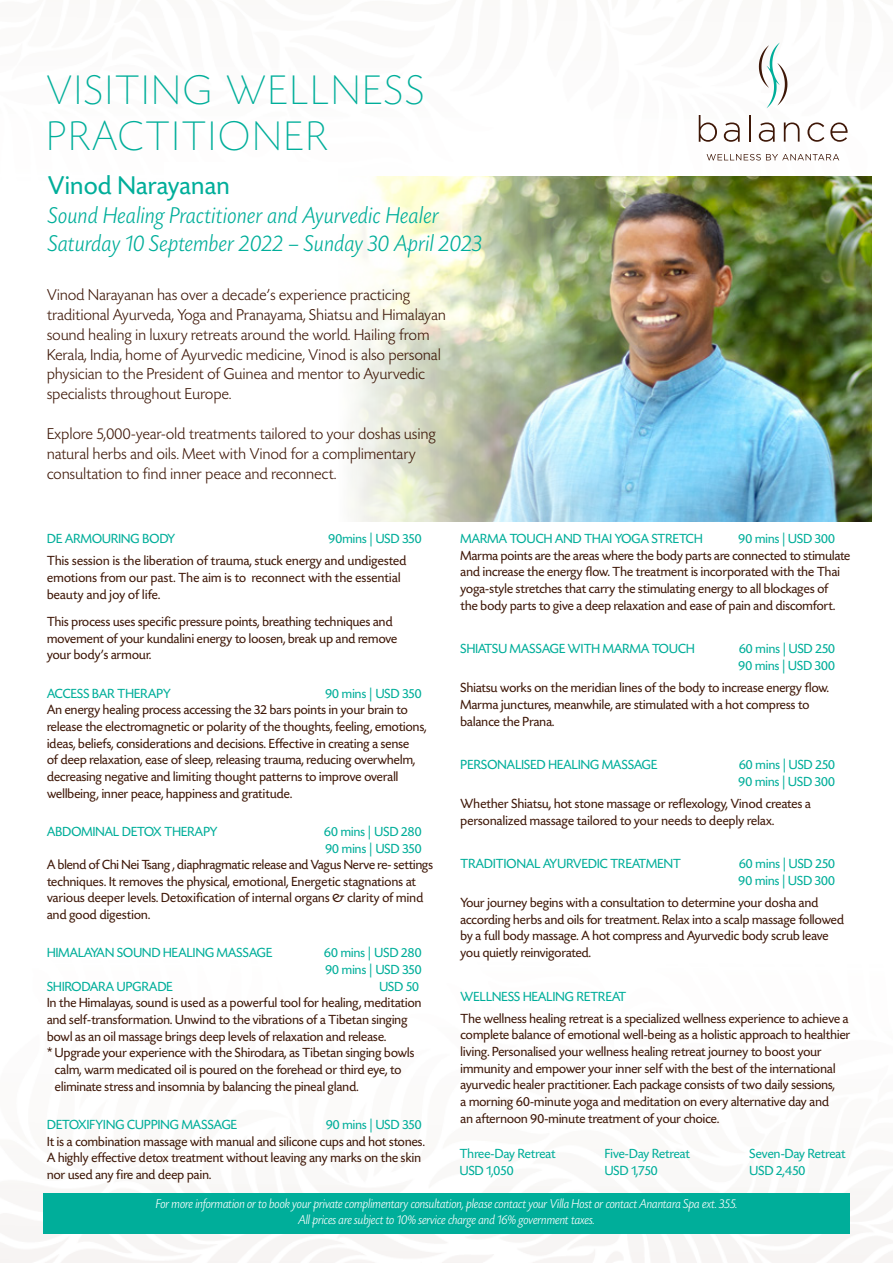
<style>
.page{position:relative;width:893px;height:1263px;background:#fff}
.page>*{position:absolute;margin:0;border:0;box-sizing:border-box;transform-origin:0 0}
.t1{font:200 43.5px/45.9px "Today SHOP";letter-spacing:.08em;color:#00ae9a}
.t2{font:27px "Today SHOP";letter-spacing:.03em;color:#00ae9a}
.t3{font:italic 300 24px/28.8px "Today SHOP";letter-spacing:.03em;color:#00ae9a}
.t4{font:300 16.5px/19.8px "Today SHOP";letter-spacing:.025em;color:#3e1707}
.t5{font:13.8px/16.6px "Today SHOP";letter-spacing:.015em;color:#3e1707}
.t6{font:13.8px/16.6px "Today SHOP";letter-spacing:.015em;color:#00ae9a}
.t7{font:italic 300 13.5px/16.2px "Today SHOP";letter-spacing:.01em;color:#fff;text-align:center}
.s1{color:#00ae9a}
.s2{font-family:"Myriad Pro";color:#00ae9a}
.s3{font-family:"Myriad Pro"}
</style>
<div class="page">
<img style="left:0;top:1193px;width:893px;height:70px">
<img style="left:777px;top:177px;width:95px;height:344px">
<img style="left:351px;top:176px;width:426px;height:346px">
<svg style="left:759px;top:43px;width:28px;height:65px"></svg>
<svg style="left:724px;top:122px;width:16px;height:20px"></svg>
<svg style="left:699px;top:115px;width:18px;height:27px"></svg>
<hr style="left:749px;top:115px;width:2px;height:27px;background:#3e1707">
<svg style="left:759px;top:122px;width:16px;height:20px"></svg>
<svg style="left:784px;top:122px;width:16px;height:20px"></svg>
<svg style="left:807px;top:122px;width:17px;height:20px"></svg>
<svg style="left:830px;top:122px;width:18px;height:20px"></svg>
<svg style="left:707px;top:154px;width:132px;height:6px"></svg>
<div style="left:43px;top:1193px;width:806px;height:40px;background:#00ae9a"></div>
<h1 class="t1" style="left:47px;top:69px;width:378px">VISITING WELLNESS<br>PRACTITIONER</h1>
<h2 class="t2" style="left:48px;top:171px;width:183px">Vinod Narayanan</h2>
<h3 class="t3" style="left:48px;top:201px;width:435px">Sound Healing Practitioner and Ayurvedic Healer<br>Saturday 10 September 2022 – Sunday 30 April 2023</h3>
<p class="t4" style="left:47px;top:286px;width:400px">Vinod Narayanan has over a decade’s experience practicing traditional Ayurveda, Yoga and Pranayama, Shiatsu and Himalayan sound healing in luxury retreats around the world. Hailing from Kerala, India, home of Ayurvedic medicine, Vinod is also personal physician to the President of Guinea and mentor to Ayurvedic specialists throughout Europe.</p>
<p class="t4" style="left:47px;top:424px;width:390px">Explore 5,000-year-old treatments tailored to your doshas using natural herbs and oils. Meet with Vinod for a complimentary consultation to find inner peace and reconnect.</p>
<p class="t5" style="left:47px;top:528px;width:376px;line-height:22px;text-indent:282px"><span class="s1">90mins</span> <span class="s2">|</span> <span class="s1">USD 350<br></span>This session is the liberation of trauma, stuck energy and undigested</p>
<p class="t5" style="left:47px;top:570px;width:355px">emotions from our past. The aim is to reconnect with the essential beauty and joy of life.</p>
<p class="t5" style="left:47px;top:614px;width:352px">This process uses specific pressure points, breathing techniques and movement of your kundalini energy to loosen, break up and remove your body's armour.</p>
<p class="t6" style="left:47px;top:685px;width:125px">ACCESS BAR THERAPY</p>
<p class="t6" style="left:47px;top:531px;width:130px">DE ARMOURING BODY</p>
<p class="t5" style="left:47px;top:685px;width:381px;text-indent:278px"><span class="s1">90 mins</span> <span class="s2">|</span> <span class="s1">USD 350<br></span>An energy healing process accessing the 32 bars points in your brain to release the electromagnetic or polarity of the thoughts, feeling, emotions, ideas, beliefs, considerations and decisions. Effective in creating a sense<br>of deep relaxation, ease of sleep, releasing trauma, reducing overwhelm, decreasing negative and limiting thought patterns to improve overall wellbeing, inner peace, happiness and gratitude.</p>
<p class="t6" style="left:47px;top:823px;width:172px">ABDOMINAL DETOX THERAPY</p>
<p class="t6" style="left:324px;top:823px;width:99px">60 mins <span class="s3">|</span> USD 280</p>
<p class="t6" style="left:325px;top:840px;width:97px">90 mins <span class="s3">|</span> USD 350</p>
<p class="t5" style="left:47px;top:857px;width:387px">A blend of Chi Nei Tsang , diaphragmatic release and Vagus Nerve re- settings</p>
<p class="t5" style="left:47px;top:873px;width:370px">techniques. It removes the physical, emotional, Energetic stagnations at</p>
<p class="t5" style="left:47px;top:890px;width:378px">various deeper levels. Detoxification of internal organs &amp; clarity of mind</p>
<p class="t5" style="left:47px;top:907px;width:105px">and good digestion.</p>
<p class="t6" style="left:47px;top:945px;width:227px">HIMALAYAN SOUND HEALING MASSAGE</p>
<p class="t6" style="left:324px;top:945px;width:99px">60 mins <span class="s3">|</span> USD 280<br>90 mins <span class="s3">|</span> USD 350</p>
<p class="t6" style="left:47px;top:978px;width:127px">SHIRODARA UPGRADE</p>
<p class="t6" style="left:379px;top:978px;width:41px">USD 50</p>
<p class="t5" style="left:47px;top:995px;width:376px">In the Himalayas, sound is used as a powerful tool for healing, meditation</p>
<p class="t5" style="left:47px;top:1012px;width:362px">and self-transformation. Unwind to the vibrations of a Tibetan singing</p>
<p class="t5" style="left:47px;top:1028px;width:341px">bowl as an oil massage brings deep levels of relaxation and release.</p>
<p class="t5" style="left:47px;top:1045px;width:369px">* Upgrade your experience with the Shirodara, as Tibetan singing bowls</p>
<p class="t5" style="left:55px;top:1062px;width:348px">calm, warm medicated oil is poured on the forehead or third eye, to</p>
<p class="t5" style="left:55px;top:1078px;width:305px">eliminate stress and insomnia by balancing the pineal gland.</p>
<p class="t6" style="left:47px;top:1117px;width:192px">DETOXIFYING CUPPING MASSAGE</p>
<p class="t5" style="left:47px;top:1117px;width:379px;text-indent:279px"><span class="s1">90 mins</span> <span class="s2">|</span> <span class="s1">USD 350<br></span>It is a combination massage with manual and silicone cups and hot stones.<br>A highly effective detox treatment without leaving any marks on the skin nor used any fire and deep pain.</p>
<p class="t5" style="left:461px;top:531px;width:391px;text-indent:278px"><span class="s1">90 mins</span> <span class="s2">|</span> <span class="s1">USD 300<br></span>Marma points are the areas where the body parts are connected to stimulate and increase the energy flow. The treatment is incorporated with the Thai yoga-style stretches that carry the stimulating energy to all blockages of<br>the body parts to give a deep relaxation and ease of pain and discomfort.</p>
<p class="t6" style="left:461px;top:641px;width:236px">SHIATSU MASSAGE WITH MARMA TOUCH</p>
<p class="t6" style="left:739px;top:641px;width:98px">60 mins <span class="s3">|</span> USD 250<br>90 mins <span class="s3">|</span> USD 300</p>
<p class="t5" style="left:461px;top:680px;width:370px">Shiatsu works on the meridian lines of the body to increase energy flow.<br>Marma junctures, meanwhile, are stimulated with a hot compress to balance the Prana.</p>
<p class="t6" style="left:461px;top:757px;width:198px">PERSONALISED HEALING MASSAGE</p>
<p class="t6" style="left:739px;top:757px;width:98px">60 mins <span class="s3">|</span> USD 250<br>90 mins <span class="s3">|</span> USD 300</p>
<p class="t5" style="left:461px;top:796px;width:352px">Whether Shiatsu, hot stone massage or reflexology, Vinod creates a personalized massage tailored to your needs to deeply relax.</p>
<p class="t6" style="left:461px;top:856px;width:222px">TRADITIONAL AYURVEDIC TREATMENT</p>
<p class="t6" style="left:739px;top:856px;width:98px">60 mins <span class="s3">|</span> USD 250<br>90 mins <span class="s3">|</span> USD 300</p>
<p class="t5" style="left:461px;top:895px;width:385px">Your journey begins with a consultation to determine your dosha and according herbs and oils for treatment. Relax into a scalp massage followed by a full body massage. A hot compress and Ayurvedic body scrub leave you quietly reinvigorated.</p>
<p class="t6" style="left:461px;top:988px;width:167px">WELLNESS HEALING RETREAT</p>
<p class="t5" style="left:461px;top:1010px;width:391px">The wellness healing retreat is a specialized wellness experience to achieve a complete balance of emotional well-being as a holistic approach to healthier living. Personalised your wellness healing retreat journey to boost your immunity and empower your inner self with the best of the international ayurvedic healer practitioner. Each package consists of two daily sessions,<br>a morning 60-minute yoga and meditation on every alternative day and<br>an afternoon 90-minute treatment of your choice.</p>
<p class="t6" style="left:461px;top:531px;width:243px">MARMA TOUCH AND THAI YOGA STRETCH</p>
<p class="t6" style="left:460px;top:1146px;width:97px">Three-Day Retreat<br>USD 1,050</p>
<p class="t6" style="left:605px;top:1146px;width:87px">Five-Day Retreat<br>USD 1,750</p>
<p class="t6" style="left:750px;top:1146px;width:97px">Seven-Day Retreat<br>USD 2,450</p>
<p class="t7" style="left:156px;top:1195px;width:583px">For more information or to book your private complimentary consultation, please contact your Villa Host or contact Anantara Spa ext. 355.<br>All prices are subject to 10% service charge and 16% government taxes.</p>
</div>
